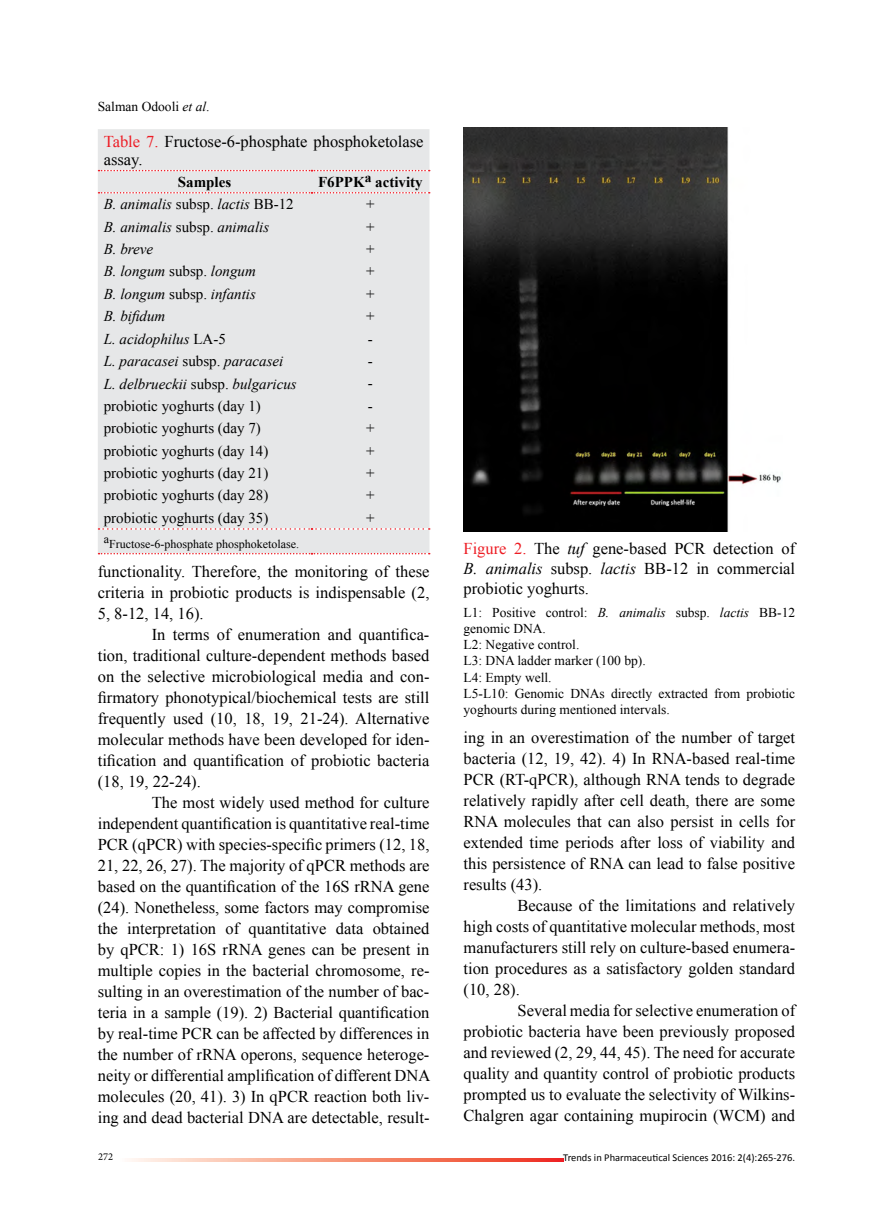
<style>
.page{position:relative;width:893px;height:1212px;background:#fff}
.page>*{position:absolute;margin:0;border:0;box-sizing:border-box;transform-origin:0 0}
.t1{font:16.5px/21px "Times New Roman";color:#000;text-align:justify}
.t2{font:italic 15px "Times New Roman";color:#000}
.t3{font:15px "Times New Roman";color:#000}
.t4{font:700 15px "Times New Roman";color:#000}
.t5{font:13.5px/16.2px "Times New Roman";color:#000}
.t6{font:12px "Times New Roman";color:#000}
.t7{font:10.5px "Calibri";color:#000}
.t8{font:10.5px "Minion Pro";color:#000}
.s1{font-style:italic}
.s2{color:#ed1c25}
.s3{font-style:normal}
.s4{color:#ed1d24}
</style>
<div class="page">
<div style="left:98px;top:129px;width:331px;height:425px;background:#e6e7e8"></div>
<svg style="left:99px;top:170px;width:331px;height:1px"></svg>
<svg style="left:99px;top:192px;width:331px;height:2px"></svg>
<svg style="left:99px;top:553px;width:331px;height:1px"></svg>
<svg style="left:99px;top:528px;width:331px;height:2px"></svg>
<img style="left:463px;top:128px;width:318px;height:403px">
<svg style="left:129px;top:1158px;width:434px;height:3px"></svg>
<p class="t5" style="left:98px;top:98px;width:113px">Salman Odooli <span class="s1">et al</span>.</p>
<p class="t1" style="left:104px;top:132px;width:321px;line-height:18px"><span class="s2">Table 7.</span> Fructose-6-phosphate phosphoketolase assay.</p>
<p class="t4" style="left:178px;top:171px;width:55px">Samples</p>
<p class="t4" style="left:318px;top:171px;width:106px">F6PPK<sup>a</sup> activity</p>
<p class="t2" style="left:104px;top:194px;width:192px">B. animalis <span class="s3">subsp.</span> lactis <span class="s3">BB-12</span></p>
<p class="t3" style="left:366px;top:194px;width:10px">+</p>
<p class="t2" style="left:104px;top:216px;width:167px">B. animalis <span class="s3">subsp.</span> animalis</p>
<p class="t3" style="left:366px;top:216px;width:10px">+</p>
<p class="t2" style="left:104px;top:239px;width:51px">B. breve</p>
<p class="t3" style="left:366px;top:239px;width:10px">+</p>
<p class="t2" style="left:104px;top:261px;width:154px">B. longum <span class="s3">subsp.</span> longum</p>
<p class="t3" style="left:366px;top:261px;width:10px">+</p>
<p class="t2" style="left:104px;top:283px;width:154px">B. longum <span class="s3">subsp.</span> infantis</p>
<p class="t3" style="left:366px;top:284px;width:10px">+</p>
<p class="t2" style="left:104px;top:306px;width:63px">B. bifidum</p>
<p class="t3" style="left:366px;top:306px;width:10px">+</p>
<p class="t2" style="left:104px;top:328px;width:124px">L. acidophilus <span class="s3">LA-5</span></p>
<p class="t3" style="left:368px;top:329px;width:6px">-</p>
<p class="t2" style="left:104px;top:351px;width:181px">L. paracasei <span class="s3">subsp.</span> paracasei</p>
<p class="t3" style="left:368px;top:351px;width:6px">-</p>
<p class="t2" style="left:104px;top:373px;width:194px">L. delbrueckii <span class="s3">subsp.</span> bulgaricus</p>
<p class="t3" style="left:368px;top:373px;width:6px">-</p>
<p class="t3" style="left:104px;top:396px;width:159px">probiotic yoghurts (day 1)</p>
<p class="t3" style="left:368px;top:396px;width:6px">-</p>
<p class="t3" style="left:104px;top:418px;width:159px">probiotic yoghurts (day 7)</p>
<p class="t3" style="left:366px;top:418px;width:10px">+</p>
<p class="t3" style="left:104px;top:441px;width:166px">probiotic yoghurts (day 14)</p>
<p class="t3" style="left:366px;top:441px;width:10px">+</p>
<p class="t3" style="left:104px;top:463px;width:166px">probiotic yoghurts (day 21)</p>
<p class="t3" style="left:366px;top:463px;width:10px">+</p>
<p class="t3" style="left:104px;top:485px;width:166px">probiotic yoghurts (day 28)</p>
<p class="t3" style="left:366px;top:485px;width:10px">+</p>
<p class="t3" style="left:104px;top:508px;width:166px">probiotic yoghurts (day 35)</p>
<p class="t3" style="left:366px;top:508px;width:10px">+</p>
<p class="t6" style="left:104px;top:536px;width:197px">aFructose-6-phosphate phosphoketolase.</p>
<p class="t1" style="left:98px;top:560px;width:333px">functionality. Therefore, the monitoring of these criteria in probiotic products is indispensable (2, 5, 8-12, 14, 16).</p>
<p class="t1" style="left:98px;top:623px;width:333px;text-indent:54px">In terms of enumeration and quantifica&shy;tion, traditional culture-dependent methods based on the selective microbiological media and con&shy;firmatory phonotypical/biochemical tests are still frequently used (10, 18, 19, 21-24). Alternative molecular methods have been developed for iden&shy;tification and quantification of probiotic bacteria (18, 19, 22-24).</p>
<p class="t1" style="left:98px;top:792px;width:334px;text-indent:54px">The most widely used method for culture independent quantification is quantitative real-time PCR (qPCR) with species-specific primers (12, 18, 21, 22, 26, 27). The majority of qPCR methods are based on the quantification of the 16S rRNA gene (24). Nonetheless, some factors may compromise the interpretation of quantitative data obtained by qPCR: 1) 16S rRNA genes can be present in multiple copies in the bacterial chromosome, re&shy;sulting in an overestimation of the number of bac&shy;teria in a sample (19). 2) Bacterial quantification by real-time PCR can be affected by differences in the number of rRNA operons, sequence heteroge&shy;neity or differential amplification of different DNA molecules (20, 41). 3) In qPCR reaction both liv&shy;ing and dead bacterial DNA are detectable, result-</p>
<p class="t8" style="left:98px;top:1150px;width:17px">272</p>
<p class="t1" style="left:463px;top:539px;width:333px;line-height:19.8px"><span class="s4">Figure 2.</span> The <span class="s1">tuf</span> gene-based PCR detection of <span class="s1">B. animalis</span> subsp. <span class="s1">lactis</span> BB-12 in commercial probiotic yoghurts.</p>
<p class="t5" style="left:463px;top:604px;width:333px">L1: Positive control: <span class="s1">B. animalis</span> subsp. <span class="s1">lactis</span> BB-12 genomic DNA.<br>L2: Negative control.<br>L3: DNA ladder marker (100 bp).<br>L4: Empty well.<br>L5-L10: Genomic DNAs directly extracted from probiotic yoghourts during mentioned intervals.</p>
<p class="t1" style="left:463px;top:727px;width:333px">ing in an overestimation of the number of target bacteria (12, 19, 42). 4) In RNA-based real-time PCR (RT-qPCR), although RNA tends to degrade relatively rapidly after cell death, there are some RNA molecules that can also persist in cells for extended time periods after loss of viability and this persistence of RNA can lead to false positive results (43).</p>
<p class="t1" style="left:463px;top:895px;width:333px;text-indent:54px">Because of the limitations and relatively high costs of quantitative molecular methods, most manufacturers still rely on culture-based enumera&shy;tion procedures as a satisfactory golden standard (10, 28).</p>
<p class="t1" style="left:463px;top:1000px;width:333px;text-indent:54px">Several media for selective enumeration of probiotic bacteria have been previously proposed and reviewed (2, 29, 44, 45). The need for accurate quality and quantity control of probiotic products prompted us to evaluate the selectivity of Wilkins-Chalgren agar containing mupirocin (WCM) and</p>
<p class="t7" style="left:563px;top:1151px;width:233px">Trends in Pharmaceutical Sciences 2016: 2(4):265-276.</p>
</div>
